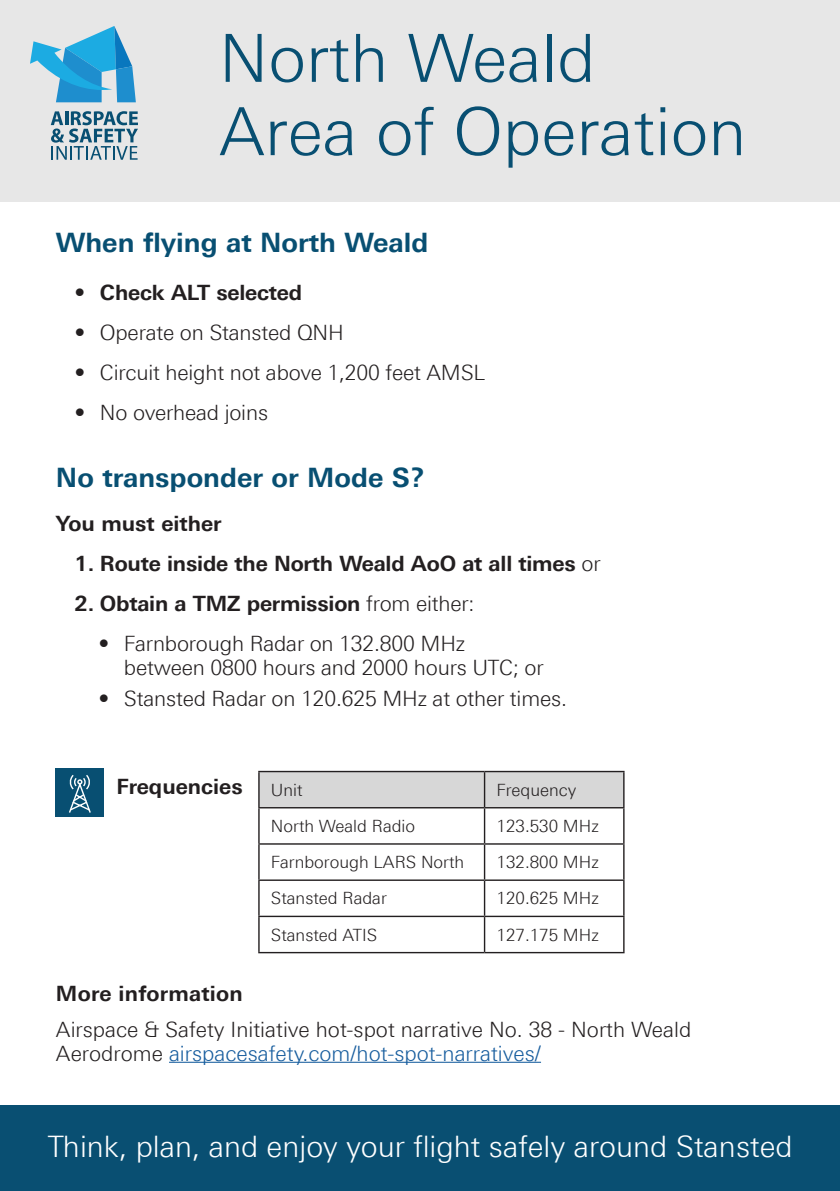
<style>
.page{position:relative;width:840px;height:1191px;background:#fff}
.page>*{position:absolute;margin:0;border:0;box-sizing:border-box;transform-origin:0 0}
.t1{font:300 66.2px/73.2px "Linotype Univers 330";color:#084f72}
.t2{font:300 29.6px "Linotype Univers 330";color:#fff}
.t3{font:700 26.8px "Linotype Univers 630";color:#084f72}
.t4{font:300 21.2px/24px "Linotype Univers 330";letter-spacing:-.01em;color:#231f20}
.t5{font:700 21.2px "Linotype Univers 630";letter-spacing:-.01em;color:#231f20}
.t6{font:700 21.2px "Linotype Univers 630";letter-spacing:.01em;color:#231f20}
.t7{font:300 17px "Linotype Univers 330";color:#231f20}
.s1{font-family:"Linotype Univers 330";font-weight:300}
.s2{color:#175d9e}
</style>
<div class="page">
<div style="left:0;top:0;width:839px;height:201px;background:#e7e7e7"></div>
<svg style="left:51px;top:111px;width:87px;height:49px"></svg>
<svg style="left:30px;top:26px;width:106px;height:76px"></svg>
<div style="left:0;top:1105px;width:839px;height:86px;background:#094f72"></div>
<hr style="left:169px;top:1061px;width:371px;height:1px;background:#175d9e">
<div style="left:259px;top:772px;width:363px;height:35px;background:#d7d7d7"></div>
<hr style="left:258px;top:771px;width:226px;height:1px;background:#231f20">
<hr style="left:258px;top:772px;width:1px;height:35px;background:#231f20">
<hr style="left:484px;top:771px;width:140px;height:1px;background:#231f20">
<hr style="left:483px;top:772px;width:2px;height:35px;background:#231f20">
<hr style="left:622px;top:772px;width:2px;height:35px;background:#231f20">
<hr style="left:258px;top:807px;width:226px;height:1px;background:#231f20">
<hr style="left:258px;top:808px;width:1px;height:35px;background:#231f20">
<hr style="left:484px;top:807px;width:140px;height:1px;background:#231f20">
<hr style="left:483px;top:808px;width:2px;height:35px;background:#231f20">
<hr style="left:622px;top:808px;width:2px;height:35px;background:#231f20">
<hr style="left:258px;top:843px;width:226px;height:1px;background:#231f20">
<hr style="left:258px;top:844px;width:1px;height:35px;background:#231f20">
<hr style="left:484px;top:843px;width:140px;height:1px;background:#231f20">
<hr style="left:483px;top:844px;width:2px;height:35px;background:#231f20">
<hr style="left:622px;top:844px;width:2px;height:35px;background:#231f20">
<hr style="left:258px;top:879px;width:226px;height:2px;background:#231f20">
<hr style="left:258px;top:881px;width:1px;height:34px;background:#231f20">
<hr style="left:484px;top:879px;width:140px;height:2px;background:#231f20">
<hr style="left:483px;top:881px;width:2px;height:34px;background:#231f20">
<hr style="left:622px;top:881px;width:2px;height:34px;background:#231f20">
<hr style="left:258px;top:915px;width:226px;height:2px;background:#231f20">
<hr style="left:258px;top:917px;width:1px;height:35px;background:#231f20">
<hr style="left:484px;top:915px;width:140px;height:2px;background:#231f20">
<hr style="left:483px;top:917px;width:2px;height:35px;background:#231f20">
<hr style="left:622px;top:917px;width:2px;height:35px;background:#231f20">
<hr style="left:258px;top:952px;width:226px;height:1px;background:#231f20">
<hr style="left:484px;top:952px;width:140px;height:1px;background:#231f20">
<div style="left:55px;top:768px;width:48px;height:48px;background:#084f72"></div>
<svg style="left:69px;top:775px;width:22px;height:38px"></svg>
<p class="t1" style="left:219px;top:21px;width:528px">North Weald<br>Area of Operation</p>
<p class="t3" style="left:56px;top:226px;width:373px">When flying at North Weald</p>
<p class="t5" style="left:75px;top:279px;width:229px">• Check ALT selected</p>
<p class="t4" style="left:75px;top:320px;width:270px">• Operate on Stansted QNH</p>
<p class="t4" style="left:75px;top:360px;width:412px">• Circuit height not above 1,200 feet AMSL</p>
<p class="t4" style="left:75px;top:400px;width:195px">• No overhead joins</p>
<p class="t3" style="left:56px;top:461px;width:370px">No transponder or Mode S?</p>
<p class="t5" style="left:56px;top:510px;width:167px">You must either</p>
<p class="t5" style="left:75px;top:550px;width:527px">1. Route inside the North Weald AoO at all times <span class="s1">or</span></p>
<p class="t5" style="left:75px;top:590px;width:401px">2. Obtain a TMZ permission <span class="s1">from either:</span></p>
<p class="t4" style="left:124px;top:631px;width:421px;text-indent:-25px">• Farnborough Radar on 132.800 MHz between 0800 hours and 2000 hours UTC; or</p>
<p class="t4" style="left:98px;top:686px;width:469px">• Stansted Radar on 120.625 MHz at other times.</p>
<p class="t5" style="left:116px;top:773px;width:128px">Frequencies</p>
<p class="t7" style="left:271px;top:779px;width:33px">Unit</p>
<p class="t7" style="left:496px;top:779px;width:81px">Frequency</p>
<p class="t7" style="left:271px;top:816px;width:146px">North Weald Radio</p>
<p class="t7" style="left:496px;top:816px;width:104px">123.530 MHz</p>
<p class="t7" style="left:271px;top:852px;width:195px">Farnborough LARS North</p>
<p class="t7" style="left:496px;top:852px;width:104px">132.800 MHz</p>
<p class="t7" style="left:271px;top:888px;width:117px">Stansted Radar</p>
<p class="t7" style="left:496px;top:888px;width:104px">120.625 MHz</p>
<p class="t7" style="left:271px;top:924px;width:108px">Stansted ATIS</p>
<p class="t7" style="left:496px;top:924px;width:104px">127.175 MHz</p>
<p class="t6" style="left:56px;top:980px;width:188px">More information</p>
<p class="t4" style="left:56px;top:1017px;width:636px">Airspace &amp; Safety Initiative hot-spot narrative No. 38 - North Weald<br>Aerodrome <span class="s2">airspacesafety.com/hot-spot-narratives/</span></p>
<p class="t2" style="left:48px;top:1129px;width:745px">Think, plan, and enjoy your flight safely around Stansted</p>
</div>
